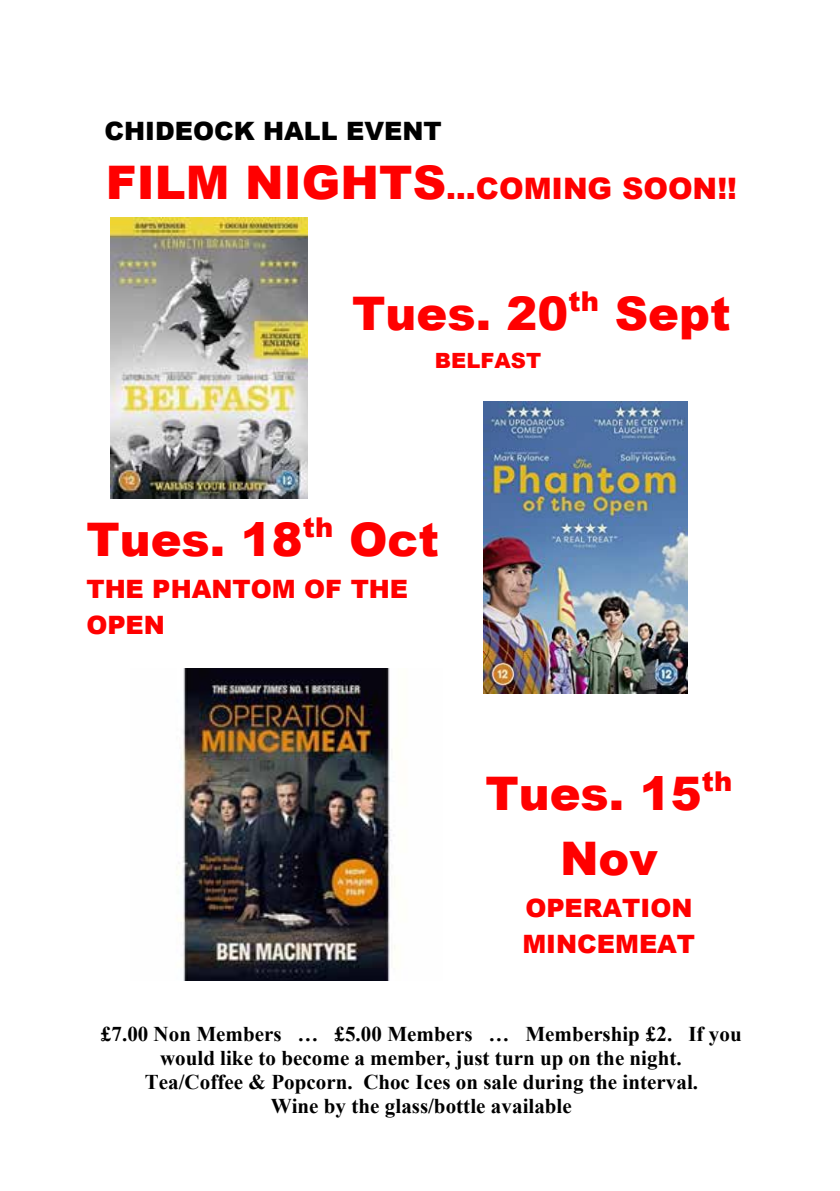
<style>
.page{position:relative;width:840px;height:1191px;background:#fff}
.page>*{position:absolute;margin:0;border:0;box-sizing:border-box;transform-origin:0 0}
.t1{font:900 46.2px/65.2px "Arial";color:#f00;text-align:center}
.t2{font:900 29.6px "Arial";letter-spacing:-.005em;color:#f00}
.t3{font:900 25.2px/35.6px "Arial";color:#f00}
.t4{font:900 25.2px "Arial";color:#000}
.t5{font:700 21px/24.2px "Times New Roman";color:#000;text-align:center}
.t6{font:900 21px "Arial";color:#f00}
.s1{font-size:46.2px}
</style>
<div class="page">
<img style="left:111px;top:218px;width:196px;height:280px">
<img style="left:176px;top:668px;width:219px;height:312px">
<img style="left:483px;top:402px;width:204px;height:291px">
<p class="t4" style="left:104px;top:113px;width:338px">CHIDEOCK HALL EVENT</p>
<h2 class="t2" style="left:106px;top:167px;width:632px"><span class="s1">FILM NIGHTS</span>…COMING SOON!!</h2>
<h1 class="t1" style="left:352px;top:280px;width:380px">Tues. 20<sup>th</sup> Sept</h1>
<p class="t6" style="left:434px;top:345px;width:108px">BELFAST</p>
<h1 class="t1" style="left:86px;top:505px;width:354px">Tues. 18<sup>th</sup> Oct</h1>
<p class="t3" style="left:86px;top:571px;width:323px">THE PHANTOM OF THE<br>OPEN</p>
<h1 class="t1" style="left:485px;top:759px;width:248px">Tues. 15<sup>th<br></sup>Nov</h1>
<p class="t3" style="left:522px;top:889px;width:174px">OPERATION<br>MINCEMEAT</p>
<p class="t5" style="left:101px;top:1020px;width:642px">£7.00 Non Members … £5.00 Members … Membership £2. If you would like to become a member, just turn up on the night.<br>Tea/Coffee &amp; Popcorn. Choc Ices on sale during the interval.<br>Wine by the glass/bottle available</p>
</div>
